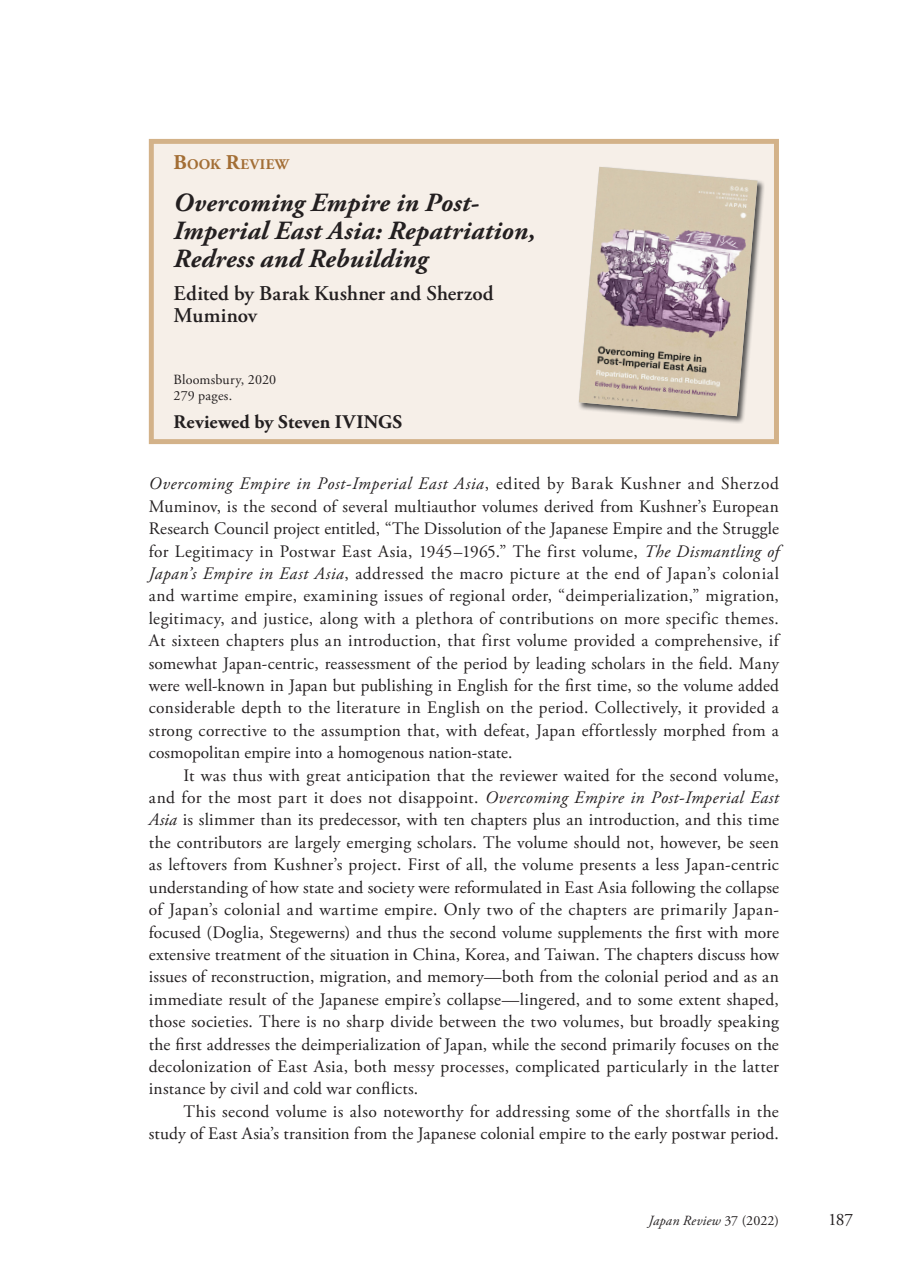
<style>
.page{position:relative;width:903px;height:1275px;background:#fff}
.page>*{position:absolute;margin:0;border:0;box-sizing:border-box;transform-origin:0 0}
.書籍名{font:italic 700 26.25px/28px "Adobe Garamond Pro";letter-spacing:.01em;color:#231f20}
.著者名{font:600 21px/22.4px "Adobe Garamond Pro";letter-spacing:.005em;color:#231f20}
.評者名{font:700 19.25px "Adobe Garamond Pro";letter-spacing:.01em;color:#231f20}
.normal_para{font:17.5px/22.4px "Adobe Garamond Pro";letter-spacing:.01em;color:#231f20;text-align:justify}
.unidented_para{font:17.5px/22.4px "Adobe Garamond Pro";color:#231f20;text-align:justify}
.t1{font:700 14.7px "Adobe Garamond Pro";letter-spacing:.025em;color:#a36e35}
.書誌情報{font:14px "Adobe Garamond Pro";letter-spacing:.015em;color:#231f20}
.t2{font:italic 14px "Adobe Garamond Pro";letter-spacing:.015em;color:#231f20}
.s1{font-size:21px}
.s2{font-style:italic}
.s3{font-style:normal}
</style>
<div class="page">
<div style="left:149px;top:139px;width:630px;height:305px;background:#f6efe8;border:5px solid #d3b289"></div>
<div style="left:577px;top:165px;width:188px;height:259px;background:#1d1e1f;opacity:.75"></div>
<img style="left:579px;top:167px;width:178px;height:249px">
<p class="t1" style="left:174px;top:156px;width:117px"><span class="s1">B</span>OOK <span class="s1">R</span>EVIEW</p>
<p class="書籍名" style="left:174px;top:190px;width:364px">Overcoming Empire in Post-<br>Imperial East Asia: Repatriation,<br>Redress and Rebuilding</p>
<p class="著者名" style="left:174px;top:282px;width:321px">Edited by Barak Kushner and Sherzod<br>Muminov</p>
<p class="書誌情報" style="left:174px;top:371px;width:104px">Bloomsbury, 2020</p>
<p class="書誌情報" style="left:174px;top:387px;width:60px">279 pages.</p>
<p class="評者名" style="left:174px;top:410px;width:230px">Reviewed by Steven IVINGS</p>
<p class="unidented_para" style="left:149px;top:473px;width:632px"><span class="s2">Overcoming Empire in Post-Imperial East Asia</span>, edited by Barak Kushner and Sherzod Muminov, is the second of several multiauthor volumes derived from Kushner’s European Research Council project entitled, “The Dissolution of the Japanese Empire and the Struggle for Legitimacy in Postwar East Asia, 1945–1965.” The first volume, <span class="s2">The Dismantling of Japan’s Empire in East Asia</span>, addressed the macro picture at the end of Japan’s colonial and wartime empire, examining issues of regional order, “deimperialization,” migration, legitimacy, and justice, along with a plethora of contributions on more specific themes.<br>At sixteen chapters plus an introduction, that first volume provided a comprehensive, if somewhat Japan-centric, reassessment of the period by leading scholars in the field. Many were well-known in Japan but publishing in English for the first time, so the volume added considerable depth to the literature in English on the period. Collectively, it provided a strong corrective to the assumption that, with defeat, Japan effortlessly morphed from a cosmopolitan empire into a homogenous nation-state.</p>
<p class="normal_para" style="left:149px;top:764px;width:632px;text-indent:35px">It was thus with great anticipation that the reviewer waited for the second volume, and for the most part it does not disappoint. <span class="s2">Overcoming Empire in Post-Imperial East Asia</span> is slimmer than its predecessor, with ten chapters plus an introduction, and this time the contributors are largely emerging scholars. The volume should not, however, be seen as leftovers from Kushner’s project. First of all, the volume presents a less Japan-centric understanding of how state and society were reformulated in East Asia following the collapse of Japan’s colonial and wartime empire. Only two of the chapters are primarily Japan&shy;focused (Doglia, Stegewerns) and thus the second volume supplements the first with more extensive treatment of the situation in China, Korea, and Taiwan. The chapters discuss how issues of reconstruction, migration, and memory—both from the colonial period and as an immediate result of the Japanese empire’s collapse—lingered, and to some extent shaped, those societies. There is no sharp divide between the two volumes, but broadly speaking the first addresses the deimperialization of Japan, while the second primarily focuses on the decolonization of East Asia, both messy processes, complicated particularly in the latter instance by civil and cold war conflicts.</p>
<p class="normal_para" style="left:149px;top:1100px;width:631px;text-align:right">This second volume is also noteworthy for addressing some of the shortfalls in the study of East Asia’s transition from the Japanese colonial empire to the early postwar period.</p>
<p class="t2" style="left:648px;top:1212px;width:132px">Japan Review <span class="s3">37 (2022)</span></p>
<p class="normal_para" style="left:828px;top:1209px;width:27px">187</p>
</div>
